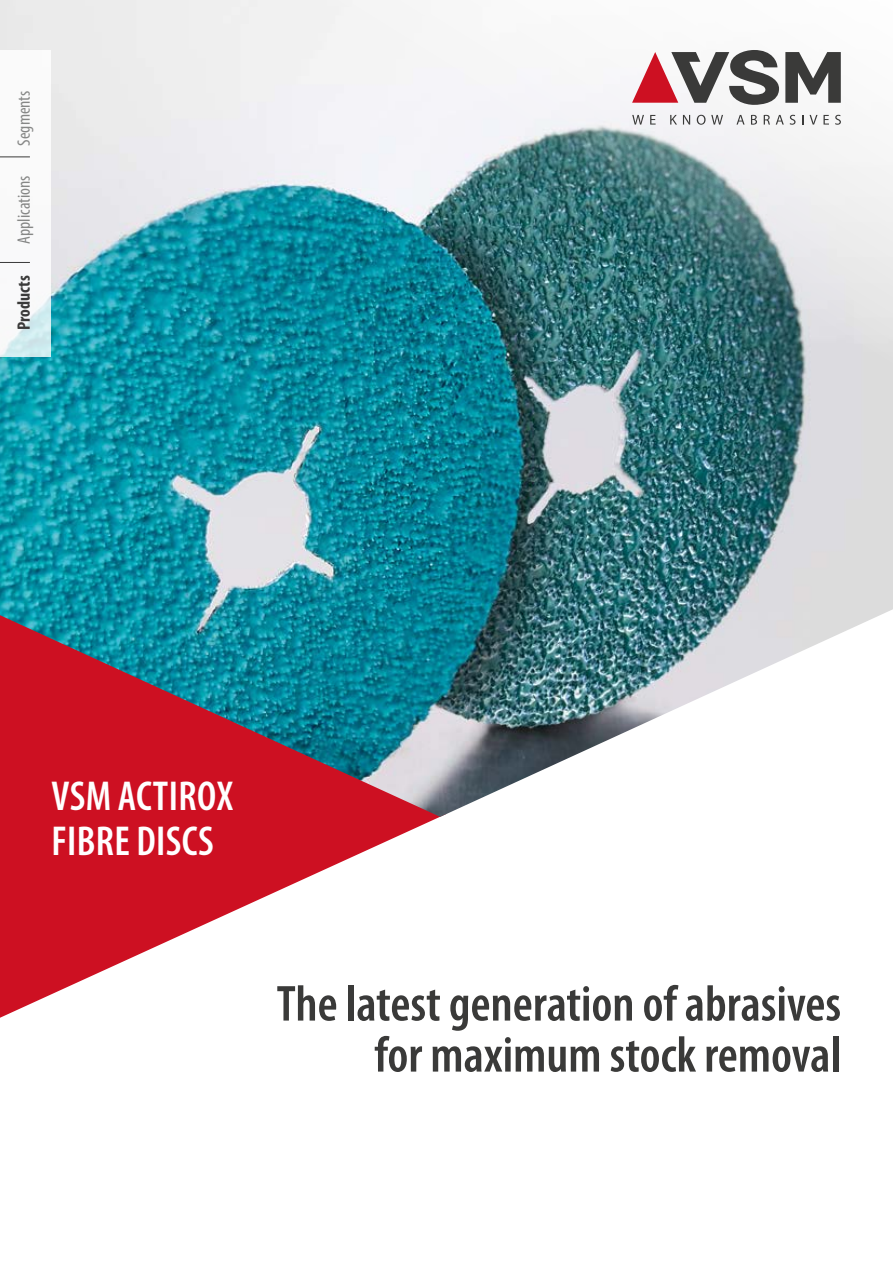
<style>
.page{position:relative;width:893px;height:1263px;background:#fff}
.page>*{position:absolute;margin:0;border:0;box-sizing:border-box;transform-origin:0 0}
.t1{font:600 condensed 51px/51px "Myriad Pro";color:#3a3a39;text-align:right}
.t2{font:600 condensed 42px/44.2px "Myriad Pro";letter-spacing:.01em;color:#fff}
.t3{font:condensed 18px "Myriad Pro";color:#868786}
.t4{font:700 condensed 18px "Myriad Pro";color:#3a3a39}
</style>
<div class="page">
<svg style="left:0;top:817px;width:440px;height:201px;fill:#cd1022"></svg>
<img style="left:0;top:0;width:893px;height:817px">
<svg style="left:632px;top:50px;width:147px;height:55px"></svg>
<svg style="left:785px;top:52px;width:56px;height:51px"></svg>
<svg style="left:632px;top:115px;width:12px;height:10px"></svg>
<svg style="left:650px;top:115px;width:6px;height:10px"></svg>
<svg style="left:670px;top:115px;width:7px;height:10px"></svg>
<svg style="left:683px;top:115px;width:7px;height:10px"></svg>
<svg style="left:697px;top:115px;width:26px;height:10px"></svg>
<svg style="left:736px;top:115px;width:9px;height:10px"></svg>
<svg style="left:751px;top:115px;width:6px;height:10px"></svg>
<svg style="left:764px;top:115px;width:6px;height:10px"></svg>
<svg style="left:776px;top:115px;width:8px;height:10px"></svg>
<svg style="left:790px;top:115px;width:5px;height:10px"></svg>
<svg style="left:809px;top:115px;width:8px;height:10px"></svg>
<svg style="left:823px;top:115px;width:6px;height:10px"></svg>
<svg style="left:835px;top:115px;width:6px;height:10px"></svg>
<div style="left:0;top:50px;width:51px;height:306px;background:#fff"></div>
<hr style="left:0;top:156px;width:30px;height:1px;background:#3a3a39">
<hr style="left:0;top:262px;width:30px;height:1px;background:#3a3a39">
<p class="t3" style="left:13px;top:146px;width:57px;rotate:-90deg">Segments</p>
<p class="t3" style="left:13px;top:244px;width:70px;rotate:-90deg">Applications</p>
<p class="t4" style="left:14px;top:330px;width:56px;rotate:-90deg">Products</p>
<p class="t2" style="left:51px;top:775px;width:183px">VSM ACTIROX<br>FIBRE DISCS</p>
<p class="t1" style="left:277px;top:979px;width:566px">The latest generation of abrasives for maximum stock removal</p>
</div>
